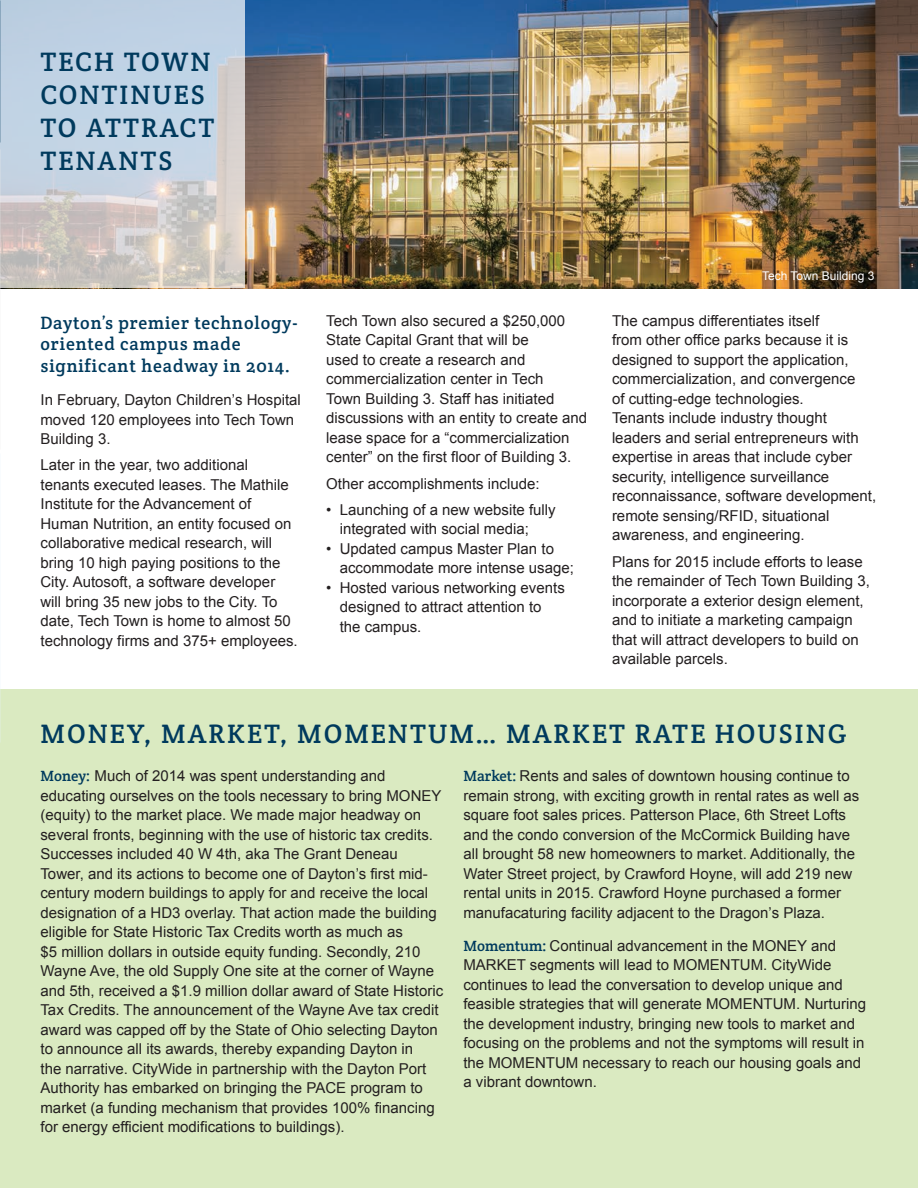
<style>
.page{position:relative;width:918px;height:1188px;background:#fff}
.page>*{position:absolute;margin:0;border:0;box-sizing:border-box;transform-origin:0 0}
.t1{font:27px/33px "Crete Round";letter-spacing:.075em;color:#003a5d}
.t2{font:18px/21.6px "Crete Round";letter-spacing:.05em;color:#003a5d}
.t3{font:15px/19.5px "Arial";color:#231f20}
.t4{font:12px "Arial";color:#fff}
.s1{font-family:"Crete Round";color:#003a5d}
</style>
<div class="page">
<img style="left:244px;top:0;width:674px;height:288px">
<svg style="left:0;top:0;width:244px;height:288px;background:#c7cfd8"></svg>
<div style="left:0;top:690px;width:918px;height:498px;background:#daeac1"></div>
<p class="t1" style="left:40px;top:45px;width:176px">TECH TOWN<br>CONTINUES<br>TO ATTRACT<br>TENANTS</p>
<p class="t2" style="left:40px;top:312px;width:259px">Dayton’s premier technology&shy;oriented campus made significant headway in 2014.</p>
<p class="t3" style="left:40px;top:390px;width:262px">In February, Dayton Children’s Hospital moved 120 employees into Tech Town<br>Building 3.</p>
<p class="t3" style="left:40px;top:455px;width:259px">Later in the year, two additional tenants executed leases. The Mathile Institute for the Advancement of Human Nutrition, an entity focused on collaborative medical research, will bring 10 high paying positions to the City. Autosoft, a software developer will bring 35 new jobs to the City. To date, Tech Town is home to almost 50 technology firms and 375+ employees.</p>
<p class="t3" style="left:326px;top:311px;width:262px">Tech Town also secured a $250,000<br>State Capital Grant that will be<br>used to create a research and commercialization center in Tech<br>Town Building 3. Staff has initiated discussions with an entity to create and lease space for a “commercialization center” on the first floor of Building 3.</p>
<p class="t3" style="left:326px;top:474px;width:215px">Other accomplishments include:</p>
<p class="t3" style="left:340px;top:500px;width:217px;text-indent:-14px">• Launching of a new website fully integrated with social media;</p>
<p class="t3" style="left:340px;top:539px;width:236px;text-indent:-14px">• Updated campus Master Plan to accommodate more intense usage;</p>
<p class="t3" style="left:340px;top:578px;width:227px;text-indent:-14px">• Hosted various networking events designed to attract attention to the campus.</p>
<p class="t4" style="left:762px;top:269px;width:114px">Tech Town Building 3</p>
<p class="t3" style="left:612px;top:311px;width:266px">The campus differentiates itself<br>from other office parks because it is designed to support the application, commercialization, and convergence<br>of cutting-edge technologies.<br>Tenants include industry thought leaders and serial entrepreneurs with expertise in areas that include cyber security, intelligence surveillance reconnaissance, software development, remote sensing/RFID, situational awareness, and engineering.</p>
<p class="t3" style="left:612px;top:552px;width:259px">Plans for 2015 include efforts to lease the remainder of Tech Town Building 3, incorporate a exterior design element, and to initiate a marketing campaign that will attract developers to build on available parcels.</p>
<p class="t1" style="left:40px;top:717px;width:808px">MONEY, MARKET, MOMENTUM… MARKET RATE HOUSING</p>
<p class="t3" style="left:40px;top:766px;width:404px"><span class="s1">Money:</span> Much of 2014 was spent understanding and educating ourselves on the tools necessary to bring MONEY (equity) to the market place. We made major headway on several fronts, beginning with the use of historic tax credits.<br>Successes included 40 W 4th, aka The Grant Deneau Tower, and its actions to become one of Dayton’s first mid&shy;century modern buildings to apply for and receive the local designation of a HD3 overlay. That action made the building eligible for State Historic Tax Credits worth as much as<br>$5 million dollars in outside equity funding. Secondly, 210<br>Wayne Ave, the old Supply One site at the corner of Wayne and 5th, received a $1.9 million dollar award of State Historic Tax Credits. The announcement of the Wayne Ave tax credit award was capped off by the State of Ohio selecting Dayton to announce all its awards, thereby expanding Dayton in<br>the narrative. CityWide in partnership with the Dayton Port Authority has embarked on bringing the PACE program to market (a funding mechanism that provides 100% financing for energy efficient modifications to buildings).</p>
<p class="t3" style="left:463px;top:766px;width:397px"><span class="s1">Market:</span> Rents and sales of downtown housing continue to remain strong, with exciting growth in rental rates as well as square foot sales prices. Patterson Place, 6th Street Lofts and the condo conversion of the McCormick Building have all brought 58 new homeowners to market. Additionally, the Water Street project, by Crawford Hoyne, will add 219 new rental units in 2015. Crawford Hoyne purchased a former manufacaturing facility adjacent to the Dragon’s Plaza.</p>
<p class="t3" style="left:463px;top:936px;width:404px"><span class="s1">Momentum:</span> Continual advancement in the MONEY and MARKET segments will lead to MOMENTUM. CityWide continues to lead the conversation to develop unique and feasible strategies that will generate MOMENTUM. Nurturing the development industry, bringing new tools to market and focusing on the problems and not the symptoms will result in the MOMENTUM necessary to reach our housing goals and a vibrant downtown.</p>
</div>
